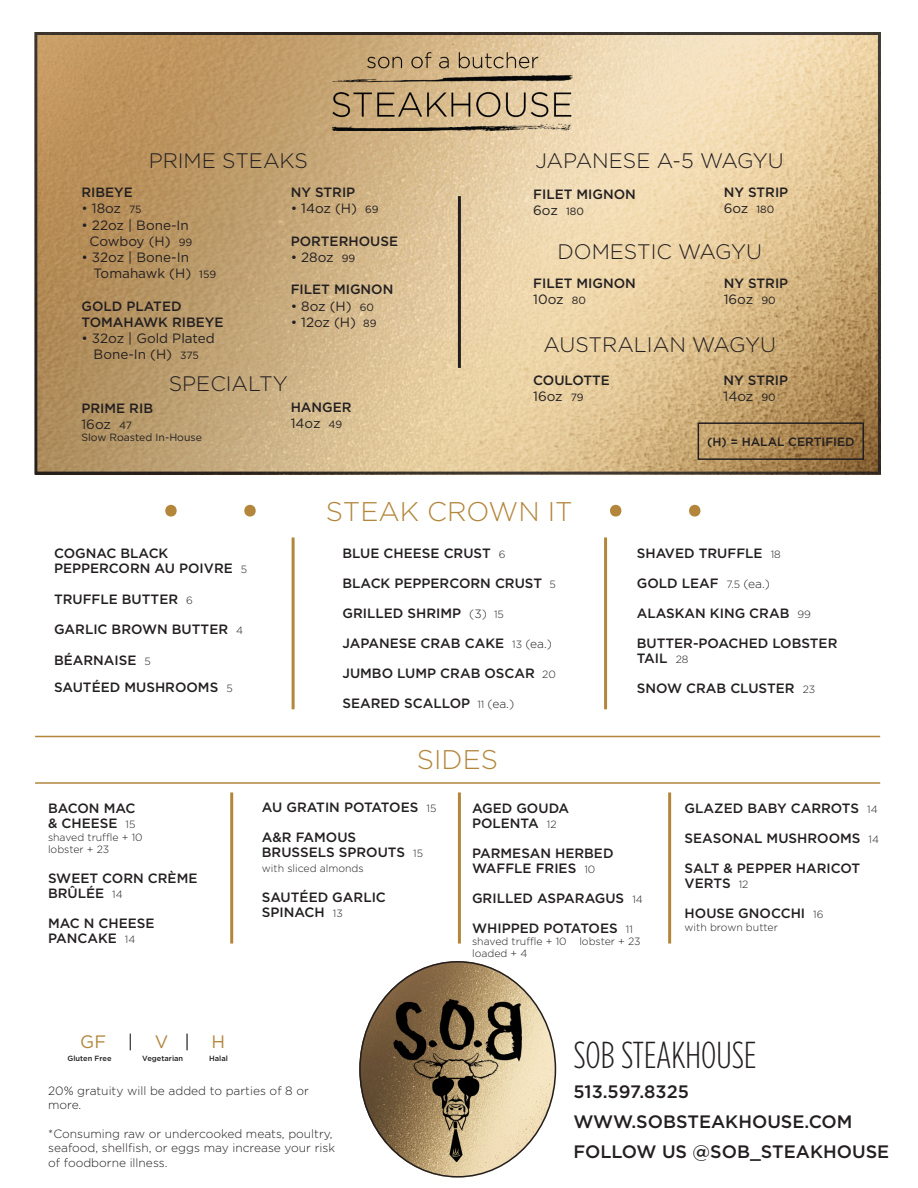
<style>
.page{position:relative;width:918px;height:1188px;background:#fff}
.page>*{position:absolute;margin:0;border:0;box-sizing:border-box;transform-origin:0 0}
.t1{font:102px "Minion Pro";color:#b3863c}
.t2{font:300 condensed 37.5px "Gotham HTF";color:#231f20}
.t3{font:300 27px "Gotham HTF";color:#b3863c}
.t4{font:300 21px "Gotham HTF";color:#231f20}
.t5{font:500 18px "Gotham HTF";color:#231f20}
.t6{font:18px "Gotham HTF";color:#b3863c}
.t7{font:500 13.5px/15px "Gotham HTF";color:#231f20}
.t8{font:13.5px "Gotham HTF";color:#231f20}
.t9{font:300 12px/14.4px "Gotham HTF";color:#231f20}
.t10{font:500 12px "Gotham HTF";color:#231f20}
.t11{font:300 10.5px "Gotham HTF";color:#231f20}
.t12{font:10.5px "Gotham HTF";color:#231f20}
.t13{font:500 7.5px "Gotham HTF";color:#231f20}
.s1{font-size:10.5px}
.s2{font-weight:300}
.s3{font-weight:300;font-size:10.5px}
.s4{font-weight:300;font-size:12px}
.s5{color:#231f20}
</style>
<div class="page">
<img style="left:359px;top:961px;width:197px;height:214px">
<img style="left:38px;top:36px;width:839px;height:435px">
<div style="left:34px;top:32px;width:847px;height:443px;border:3px solid #231f20"></div>
<hr style="left:292px;top:537px;width:3px;height:172px;background:#b3863c">
<hr style="left:604px;top:537px;width:3px;height:172px;background:#b3863c">
<hr style="left:35px;top:736px;width:845px;height:1px;background:#b3863c">
<hr style="left:35px;top:782px;width:845px;height:2px;background:#b3863c">
<hr style="left:230px;top:792px;width:3px;height:152px;background:#b3863c">
<hr style="left:458px;top:792px;width:3px;height:152px;background:#b3863c">
<hr style="left:668px;top:792px;width:3px;height:152px;background:#b3863c">
<img style="left:392px;top:999px;width:130px;height:163px">
<div style="left:698px;top:422px;width:166px;height:38px;border:2px solid #231f20"></div>
<hr style="left:458px;top:196px;width:3px;height:172px;background:#231f20">
<img style="left:332px;top:45px;width:240px;height:85px">
<p class="t4" style="left:149px;top:149px;width:161px">PRIME STEAKS</p>
<p class="t7" style="left:291px;top:185px;width:66px">NY STRIP</p>
<p class="t8" style="left:291px;top:201px;width:89px">• 14oz (H) <span class="s1">69</span></p>
<p class="t7" style="left:291px;top:233px;width:109px">PORTERHOUSE</p>
<p class="t8" style="left:291px;top:250px;width:66px">• 28oz <span class="s1">99</span></p>
<p class="t7" style="left:291px;top:282px;width:104px">FILET MIGNON</p>
<p class="t8" style="left:291px;top:298px;width:85px">• 8oz (H) <span class="s1">60</span></p>
<p class="t8" style="left:291px;top:315px;width:87px">• 12oz (H) <span class="s1">89</span></p>
<p class="t7" style="left:81px;top:185px;width:53px">RIBEYE</p>
<p class="t8" style="left:81px;top:201px;width:62px"><span class="s2">•</span> 18oz <span class="s1">75</span></p>
<p class="t8" style="left:81px;top:217px;width:109px">• 22oz | Bone-In</p>
<p class="t8" style="left:90px;top:234px;width:104px">Cowboy (H) <span class="s1">99</span></p>
<p class="t8" style="left:81px;top:250px;width:109px">• 32oz | Bone-In</p>
<p class="t8" style="left:94px;top:266px;width:124px">Tomahawk (H) <span class="s1">159</span></p>
<p class="t7" style="left:81px;top:298px;width:102px">GOLD PLATED</p>
<p class="t7" style="left:81px;top:314px;width:144px">TOMAHAWK RIBEYE</p>
<p class="t8" style="left:81px;top:331px;width:135px">• 32oz | Gold Plated</p>
<p class="t8" style="left:94px;top:347px;width:107px">Bone-In (H) <span class="s1">375</span></p>
<p class="t4" style="left:169px;top:372px;width:120px">SPECIALTY</p>
<p class="t7" style="left:81px;top:400px;width:73px">PRIME RIB</p>
<p class="t8" style="left:81px;top:417px;width:52px">16oz <span class="s1">47</span></p>
<p class="t12" style="left:81px;top:432px;width:122px">Slow Roasted In-House</p>
<p class="t7" style="left:291px;top:399px;width:62px">HANGER</p>
<p class="t8" style="left:291px;top:416px;width:53px">14oz <span class="s1">49</span></p>
<p class="t4" style="left:536px;top:149px;width:250px">JAPANESE A-5 WAGYU</p>
<p class="t7" style="left:533px;top:187px;width:104px">FILET MIGNON</p>
<p class="t8" style="left:533px;top:203px;width:52px">6oz <span class="s1">180</span></p>
<p class="t7" style="left:724px;top:185px;width:66px">NY STRIP</p>
<p class="t8" style="left:724px;top:201px;width:52px">6oz <span class="s1">180</span></p>
<p class="t4" style="left:557px;top:240px;width:206px">DOMESTIC WAGYU</p>
<p class="t7" style="left:533px;top:276px;width:104px">FILET MIGNON</p>
<p class="t8" style="left:533px;top:292px;width:54px">10oz <span class="s1">80</span></p>
<p class="t7" style="left:724px;top:276px;width:66px">NY STRIP</p>
<p class="t8" style="left:724px;top:292px;width:53px">16oz <span class="s1">90</span></p>
<p class="t4" style="left:543px;top:333px;width:234px">AUSTRALIAN WAGYU</p>
<p class="t7" style="left:724px;top:372px;width:66px">NY STRIP</p>
<p class="t8" style="left:724px;top:388px;width:54px">14oz <span class="s1">90</span></p>
<p class="t7" style="left:533px;top:372px;width:78px">COULOTTE</p>
<p class="t8" style="left:533px;top:388px;width:52px">16oz <span class="s1">79</span></p>
<p class="t10" style="left:707px;top:434px;width:149px">(H) = HALAL CERTIFIED</p>
<p class="t3" style="left:326px;top:497px;width:248px">STEAK CROWN IT</p>
<p class="t1" style="left:159px;top:414px;width:104px">. .</p>
<p class="t1" style="left:604px;top:414px;width:104px">. .</p>
<p class="t7" style="left:54px;top:545px;width:195px">COGNAC BLACK<br>PEPPERCORN AU POIVRE <span class="s3">5</span></p>
<p class="t7" style="left:54px;top:592px;width:140px">TRUFFLE BUTTER <span class="s3">6</span></p>
<p class="t7" style="left:54px;top:622px;width:191px">GARLIC BROWN BUTTER <span class="s3">4</span></p>
<p class="t7" style="left:54px;top:653px;width:98px">BÉARNAISE <span class="s3">5</span></p>
<p class="t7" style="left:54px;top:680px;width:180px">SAUTÉED MUSHROOMS <span class="s3">5</span></p>
<p class="t7" style="left:342px;top:545px;width:165px">BLUE CHEESE CRUST <span class="s3">6</span></p>
<p class="t7" style="left:342px;top:575px;width:215px">BLACK PEPPERCORN CRUST <span class="s3">5</span></p>
<p class="t7" style="left:342px;top:605px;width:163px">GRILLED SHRIMP <span class="s4">(3)</span> <span class="s3">15</span></p>
<p class="t7" style="left:342px;top:635px;width:211px">JAPANESE CRAB CAKE <span class="s3">13</span> <span class="s4">(ea.)</span></p>
<p class="t7" style="left:342px;top:665px;width:215px">JUMBO LUMP CRAB OSCAR <span class="s3">20</span></p>
<p class="t7" style="left:342px;top:695px;width:173px">SEARED SCALLOP <span class="s3">11</span> <span class="s4">(ea.)</span></p>
<p class="t7" style="left:637px;top:545px;width:146px">SHAVED TRUFFLE <span class="s3">18</span></p>
<p class="t7" style="left:637px;top:575px;width:135px">GOLD LEAF <span class="s3">7.5</span> <span class="s4">(ea.)</span></p>
<p class="t7" style="left:637px;top:605px;width:176px">ALASKAN KING CRAB <span class="s3">99</span></p>
<p class="t7" style="left:637px;top:635px;width:202px">BUTTER-POACHED LOBSTER<br>TAIL <span class="s3">28</span></p>
<p class="t7" style="left:637px;top:680px;width:180px">SNOW CRAB CLUSTER <span class="s3">23</span></p>
<p class="t7" style="left:48px;top:800px;width:89px">BACON MAC</p>
<p class="t7" style="left:48px;top:815px;width:89px">&amp; CHEESE <span class="s3">15</span></p>
<p class="t11" style="left:48px;top:831px;width:96px">shaved truffle + 10</p>
<p class="t11" style="left:48px;top:844px;width:63px">lobster + 23</p>
<p class="t7" style="left:48px;top:871px;width:151px">SWEET CORN CRÈME<br>BRÛLÉE <span class="s3">14</span></p>
<p class="t7" style="left:48px;top:916px;width:108px">MAC N CHEESE</p>
<p class="t7" style="left:48px;top:931px;width:89px">PANCAKE <span class="s3">14</span></p>
<p class="t3" style="left:417px;top:745px;width:83px">SIDES</p>
<p class="t7" style="left:262px;top:799px;width:176px">AU GRATIN POTATOES <span class="s3">15</span></p>
<p class="t7" style="left:262px;top:829px;width:96px">A&amp;R FAMOUS</p>
<p class="t7" style="left:262px;top:844px;width:163px">BRUSSELS SPROUTS <span class="s3">15</span></p>
<p class="t11" style="left:262px;top:862px;width:103px">with sliced almonds</p>
<p class="t7" style="left:262px;top:889px;width:126px">SAUTÉED GARLIC<br>SPINACH <span class="s3">13</span></p>
<p class="t7" style="left:472px;top:800px;width:99px">AGED GOUDA</p>
<p class="t7" style="left:472px;top:815px;width:86px">POLENTA <span class="s3">12</span></p>
<p class="t7" style="left:472px;top:845px;width:143px">PARMESAN HERBED<br>WAFFLE FRIES <span class="s3">10</span></p>
<p class="t7" style="left:472px;top:890px;width:172px">GRILLED ASPARAGUS <span class="s3">14</span></p>
<p class="t7" style="left:472px;top:920px;width:162px">WHIPPED POTATOES <span class="s3">11</span></p>
<p class="t11" style="left:472px;top:936px;width:170px">shaved truffle + 10 lobster + 23</p>
<p class="t11" style="left:472px;top:948px;width:57px">loaded + 4</p>
<p class="t7" style="left:685px;top:800px;width:195px">GLAZED BABY CARROTS <span class="s3">14</span></p>
<p class="t7" style="left:685px;top:830px;width:196px">SEASONAL MUSHROOMS <span class="s3">14</span></p>
<p class="t7" style="left:685px;top:860px;width:177px">SALT &amp; PEPPER HARICOT<br>VERTS <span class="s3">12</span></p>
<p class="t7" style="left:685px;top:905px;width:140px">HOUSE GNOCCHI <span class="s3">16</span></p>
<p class="t11" style="left:685px;top:921px;width:95px">with brown butter</p>
<p class="t6" style="left:80px;top:1032px;width:147px">GF <span class="s5">|</span> V <span class="s5">|</span> H</p>
<p class="t13" style="left:68px;top:1054px;width:46px">Gluten Free</p>
<p class="t13" style="left:142px;top:1054px;width:42px">Vegetarian</p>
<p class="t13" style="left:209px;top:1054px;width:20px">Halal</p>
<p class="t9" style="left:48px;top:1083px;width:262px">20% gratuity will be added to parties of 8 or more.</p>
<p class="t9" style="left:48px;top:1126px;width:289px">*Consuming raw or undercooked meats, poultry, seafood, shellfish, or eggs may increase your risk of foodborne illness.</p>
<p class="t2" style="left:573px;top:1035px;width:184px">SOB STEAKHOUSE</p>
<p class="t5" style="left:573px;top:1081px;width:117px">513.597.8325</p>
<p class="t5" style="left:573px;top:1111px;width:281px">WWW.SOBSTEAKHOUSE.COM</p>
<p class="t5" style="left:573px;top:1141px;width:317px">FOLLOW US @SOB_STEAKHOUSE</p>
</div>
